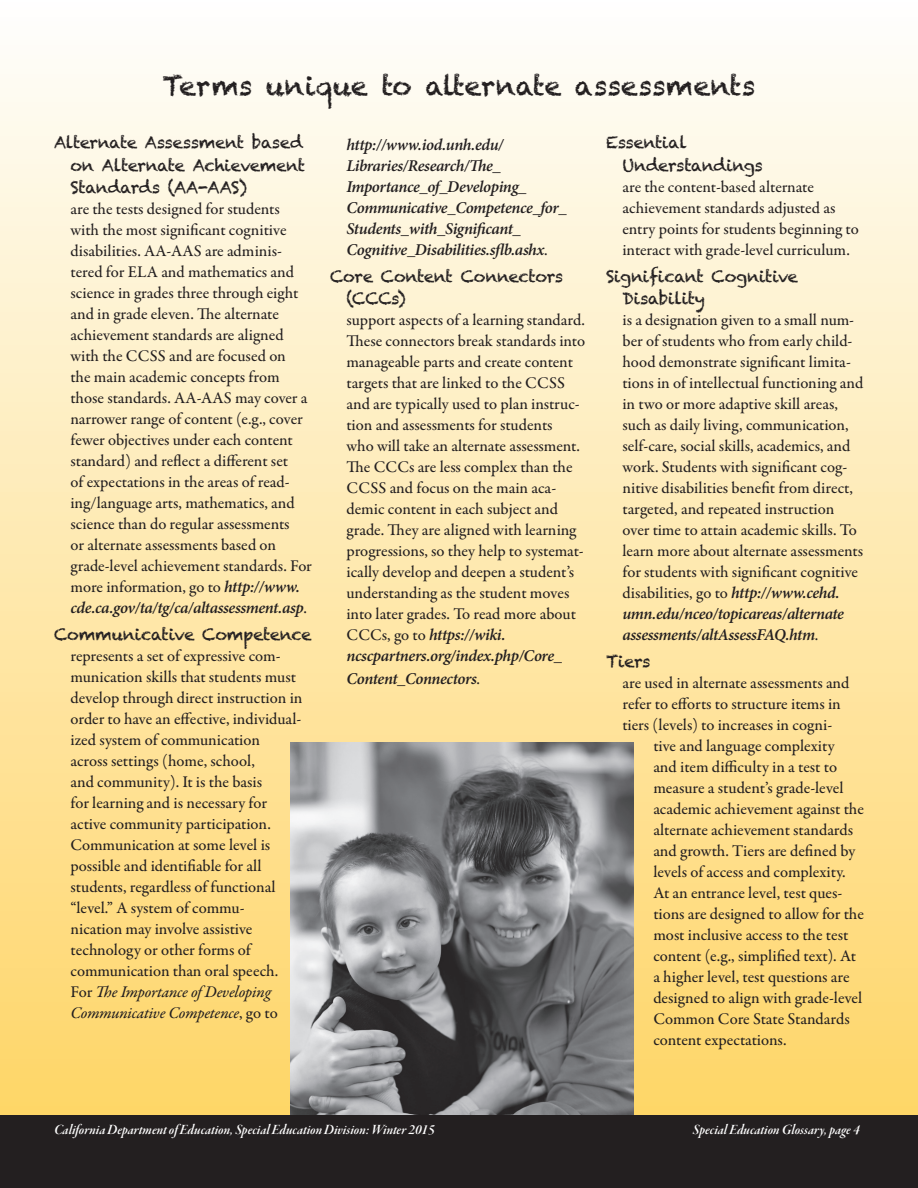
<style>
.page{position:relative;width:918px;height:1188px;background:#fff}
.page>*{position:absolute;margin:0;border:0;box-sizing:border-box;transform-origin:0 0}
.Glossary_entry{font:27px "Chalkduster";color:#231f20}
.Glossary_entry-2{font:500 16.5px/21px "Garamond Premr Pro";color:#231f20}
.Glossary_entry-3{font:italic 600 16.5px/21px "Minion Pro";letter-spacing:-.025em;color:#231f20}
.Glossary_entry-4{font:16.5px/22.5px "Chalkduster";letter-spacing:-.025em;color:#231f20}
.t1{font:15px "Garamond Premr Pro Smbd It Disp";color:#fff}
.s1{font-family:"Minion Pro";font-weight:600;font-style:italic}
.s2{font-family:"Chalkduster";font-weight:400}
.s3{font-family:"Garamond Premr Pro Med It";font-weight:400}
.s4{font-family:"Garamond Premr Pro";font-weight:500;font-style:normal}
</style>
<div class="page">
<div style="left:0;top:0;width:918px;height:1188px;background:linear-gradient(to bottom,#fefefc,#ffd25d)"></div>
<img style="left:290px;top:743px;width:344px;height:372px">
<div style="left:0;top:1115px;width:918px;height:73px;background:#231f20"></div>
<p class="Glossary_entry" style="left:162px;top:70px;width:595px">Terms unique to alternate assessments</p>
<p class="Glossary_entry-4" style="left:70px;top:131px;width:236px;text-indent:-16px">Alternate Assessment based on Alternate Achievement<br>Standards (AA-AAS)</p>
<p class="Glossary_entry-2" style="left:70px;top:199px;width:243px">are the tests designed for students with the most significant cognitive disabilities. AA-AAS are adminis&shy;tered for ELA and mathematics and science in grades three through eight and in grade eleven. The alternate achievement standards are aligned with the CCSS and are focused on<br>the main academic concepts from those standards. AA-AAS may cover a narrower range of content (e.g., cover fewer objectives under each content standard) and reflect a different set<br>of expectations in the areas of read&shy;ing/language arts, mathematics, and science than do regular assessments<br>or alternate assessments based on grade-level achievement standards. For more information, go to <span class="s1">http://www. cde.ca.gov/ta/tg/ca/altassessment.asp</span>.</p>
<p class="Glossary_entry-2" style="left:70px;top:625px;width:243px;text-indent:-16px"><span class="s2">Communicative Competence </span>represents a set of expressive com&shy;munication skills that students must develop through direct instruction in order to have an effective, individual&shy;ized system of communication<br>across settings (home, school,<br>and community). It is the basis<br>for learning and is necessary for<br>active community participation.<br>Communication at some level is possible and identifiable for all students, regardless of functional “level.” A system of commu-<br>nication may involve assistive technology or other forms of communication than oral speech.<br>For <span class="s3">The Importance of Developing<br>Communicative Competence</span>, go to</p>
<p class="Glossary_entry-3" style="left:346px;top:134px;width:222px">http://www.iod.unh.edu/<br>Libraries/Research/The_<br>Importance_of_Developing_<br>Communicative_Competence_for_<br>Students_with_Significant_<br>Cognitive_Disabilities.sflb.ashx<span class="s4">.</span></p>
<p class="Glossary_entry-4" style="left:346px;top:265px;width:218px;text-indent:-16px">Core Content Connectors (CCCs)</p>
<p class="Glossary_entry-2" style="left:346px;top:310px;width:240px">support aspects of a learning standard.<br>These connectors break standards into manageable parts and create content targets that are linked to the CCSS and are typically used to plan instruc&shy;tion and assessments for students<br>who will take an alternate assessment.<br>The CCCs are less complex than the CCSS and focus on the main aca&shy;demic content in each subject and grade. They are aligned with learning progressions, so they help to systemat&shy;ically develop and deepen a student’s understanding as the student moves into later grades. To read more about CCCs, go to <span class="s1">https://wiki. ncscpartners.org/index.php/Core_</span></p>
<p class="Glossary_entry-3" style="left:346px;top:668px;width:135px">Content_Connectors<span class="s4">.</span></p>
<p class="Glossary_entry-4" style="left:622px;top:131px;width:142px;text-indent:-16px">Essential<br>Understandings</p>
<p class="Glossary_entry-2" style="left:622px;top:176px;width:238px">are the content-based alternate achievement standards adjusted as entry points for students beginning to interact with grade-level curriculum.</p>
<p class="Glossary_entry-4" style="left:622px;top:265px;width:177px;text-indent:-16px">Significant Cognitive<br>Disability</p>
<p class="Glossary_entry-2" style="left:622px;top:310px;width:242px">is a designation given to a small num&shy;ber of students who from early child&shy;hood demonstrate significant limita&shy;tions in of intellectual functioning and in two or more adaptive skill areas, such as daily living, communication, self-care, social skills, academics, and work. Students with significant cog&shy;nitive disabilities benefit from direct, targeted, and repeated instruction over time to attain academic skills. To learn more about alternate assessments for students with significant cognitive disabilities, go to <span class="s1">http://www.cehd. umn.edu/nceo/topicareas/alternate assessments/altAssessFAQ.htm</span>.</p>
<p class="Glossary_entry-4" style="left:606px;top:650px;width:46px">Tiers</p>
<p class="Glossary_entry-2" style="left:622px;top:673px;width:229px">are used in alternate assessments and</p>
<p class="Glossary_entry-2" style="left:622px;top:694px;width:220px">refer to efforts to structure items in</p>
<p class="Glossary_entry-2" style="left:622px;top:715px;width:211px">tiers (levels) to increases in cogni-</p>
<p class="Glossary_entry-2" style="left:653px;top:736px;width:183px">tive and language complexity</p>
<p class="Glossary_entry-2" style="left:653px;top:757px;width:185px">and item difficulty in a test to</p>
<p class="Glossary_entry-2" style="left:653px;top:778px;width:192px">measure a student’s grade-level</p>
<p class="Glossary_entry-2" style="left:653px;top:799px;width:212px">academic achievement against the</p>
<p class="Glossary_entry-2" style="left:653px;top:820px;width:201px">alternate achievement standards</p>
<p class="Glossary_entry-2" style="left:653px;top:841px;width:203px">and growth. Tiers are defined by</p>
<p class="Glossary_entry-2" style="left:653px;top:862px;width:194px">levels of access and complexity.</p>
<p class="Glossary_entry-2" style="left:653px;top:883px;width:191px">At an entrance level, test ques-</p>
<p class="Glossary_entry-2" style="left:653px;top:904px;width:212px">tions are designed to allow for the</p>
<p class="Glossary_entry-2" style="left:653px;top:925px;width:197px">most inclusive access to the test</p>
<p class="Glossary_entry-2" style="left:653px;top:946px;width:204px">content (e.g., simplified text). At</p>
<p class="Glossary_entry-2" style="left:653px;top:967px;width:198px">a higher level, test questions are</p>
<p class="Glossary_entry-2" style="left:653px;top:988px;width:210px">designed to align with grade-level</p>
<p class="Glossary_entry-2" style="left:653px;top:1009px;width:198px">Common Core State Standards</p>
<p class="Glossary_entry-2" style="left:653px;top:1030px;width:135px">content expectations.</p>
<p class="t1" style="left:54px;top:1122px;width:382px">California Department of Education, Special Education Division: Winter 2015</p>
<p class="t1" style="left:693px;top:1122px;width:168px">Special Education Glossary, page 4</p>
</div>
